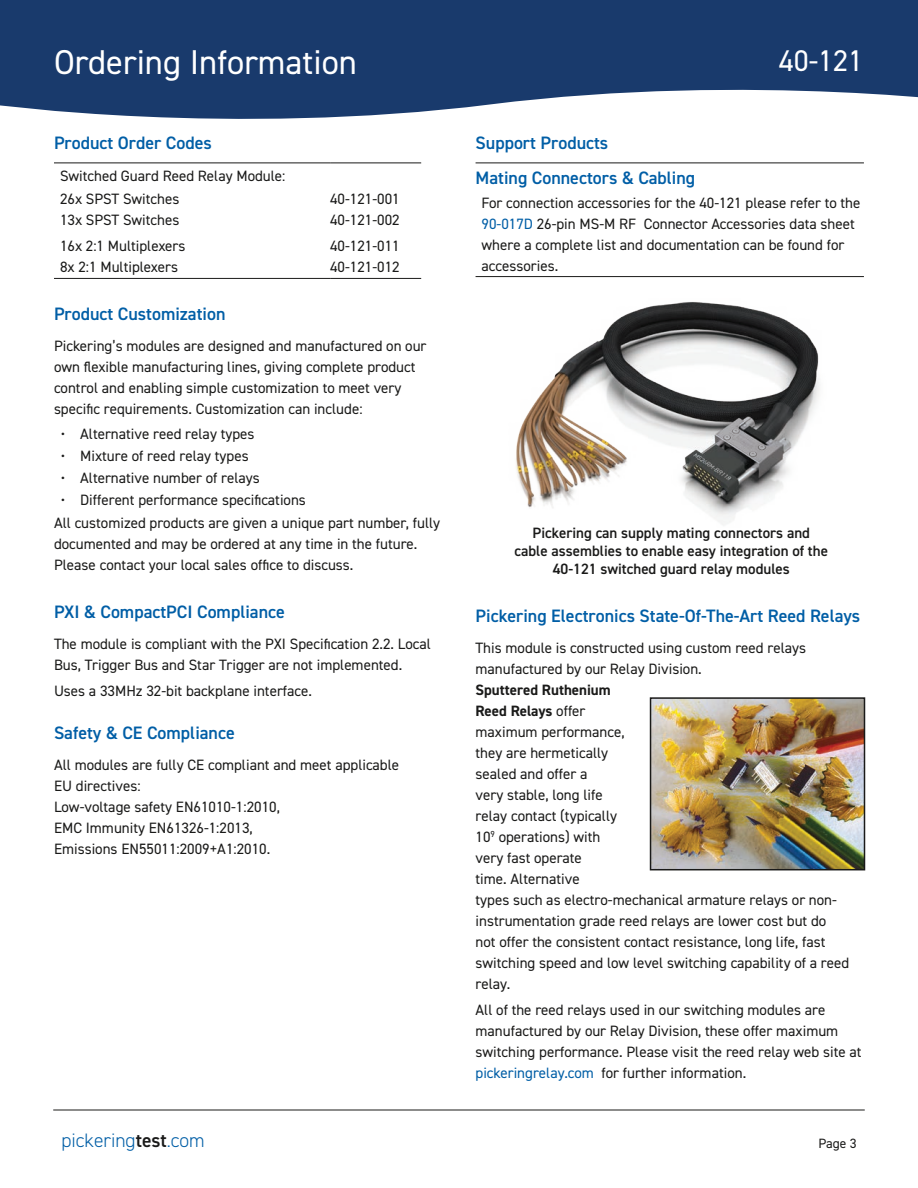
<style>
.page{position:relative;width:918px;height:1188px;background:#fff}
.page>*{position:absolute;margin:0;border:0;box-sizing:border-box;transform-origin:0 0}
.t1{font:34.5px "DIN2014";color:#fff}
.t2{font:30px "DIN2014";color:#fff}
.t3{font:300 19.5px "DIN2014";color:#015ea6}
.Sub-Heading{font:600 18px "DIN2014";color:#015ea6}
.Para{font:15px/21px "DIN2014";color:#1a1a19}
.Order_Codes{font:15px/21px "DIN2014";color:#1a1a19}
.Figure_Title{font:600 15px/18px "DIN2014";color:#1a1a19;text-align:center}
.t4{font:13.5px "DIN2014";color:#1a1a19}
.s1{color:#015ea6}
.s2{font-weight:700}
.s3{font-weight:600;color:#1a1a19}
</style>
<div class="page">
<hr style="left:476px;top:163px;width:388px;height:1px;background:#1a1a19">
<hr style="left:476px;top:276px;width:388px;height:1px;background:#1a1a19">
<img style="left:653px;top:700px;width:209px;height:167px">
<div style="left:650px;top:697px;width:215px;height:173px;border:2px solid #1a1a19"></div>
<hr style="left:54px;top:163px;width:276px;height:1px;background:#1a1a19">
<hr style="left:330px;top:163px;width:91px;height:1px;background:#1a1a19">
<hr style="left:54px;top:278px;width:276px;height:1px;background:#1a1a19">
<hr style="left:330px;top:278px;width:91px;height:1px;background:#1a1a19">
<img style="left:516px;top:302px;width:304px;height:223px">
<svg style="left:0;top:80px;width:918px;height:39px;fill:#193a6c"></svg>
<div style="left:0;top:0;width:918px;height:80px;background:#193a6c"></div>
<hr style="left:53px;top:1110px;width:812px;height:1px;background:#1a1a19">
<h1 class="t1" style="left:54px;top:41px;width:304px">Ordering Information</h1>
<p class="Sub-Heading" style="left:54px;top:131px;width:159px">Product Order Codes</p>
<p class="Order_Codes" style="left:60px;top:165px;width:227px">Switched Guard Reed Relay Module:</p>
<p class="Order_Codes" style="left:60px;top:188px;width:121px">26x SPST Switches<br>13x SPST Switches</p>
<p class="Order_Codes" style="left:60px;top:235px;width:127px">16x 2:1 Multiplexers<br>8x 2:1 Multiplexers</p>
<p class="Order_Codes" style="left:330px;top:188px;width:71px">40-121-001<br>40-121-002</p>
<p class="Order_Codes" style="left:330px;top:235px;width:71px">40-121-011<br>40-121-012</p>
<p class="Sub-Heading" style="left:54px;top:302px;width:173px">Product Customization</p>
<p class="Para" style="left:54px;top:335px;width:374px">Pickering’s modules are designed and manufactured on our own flexible manufacturing lines, giving complete product control and enabling simple customization to meet very specific requirements. Customization can include:</p>
<p class="Para" style="left:61px;top:423px;width:195px">• Alternative reed relay types</p>
<p class="Para" style="left:61px;top:445px;width:189px">• Mixture of reed relay types</p>
<p class="Para" style="left:61px;top:467px;width:201px">• Alternative number of relays</p>
<p class="Para" style="left:61px;top:489px;width:247px">• Different performance specifications</p>
<p class="Para" style="left:54px;top:512px;width:388px">All customized products are given a unique part number, fully documented and may be ordered at any time in the future.<br>Please contact your local sales office to discuss.</p>
<p class="Sub-Heading" style="left:54px;top:600px;width:232px">PXI &amp; CompactPCI Compliance</p>
<p class="Para" style="left:54px;top:633px;width:378px">The module is compliant with the PXI Specification 2.2. Local<br>Bus, Trigger Bus and Star Trigger are not implemented.</p>
<p class="Para" style="left:54px;top:680px;width:260px">Uses a 33MHz 32-bit backplane interface.</p>
<p class="Sub-Heading" style="left:54px;top:721px;width:182px">Safety &amp; CE Compliance</p>
<p class="Para" style="left:54px;top:754px;width:347px">All modules are fully CE compliant and meet applicable EU directives:<br>Low-voltage safety EN61010-1:2010,<br>EMC Immunity EN61326-1:2013,<br>Emissions EN55011:2009+A1:2010.</p>
<h2 class="t2" style="left:779px;top:42px;width:86px">40-121</h2>
<p class="Sub-Heading" style="left:476px;top:131px;width:134px">Support Products</p>
<p class="Sub-Heading" style="left:476px;top:166px;width:221px">Mating Connectors &amp; Cabling</p>
<p class="Para" style="left:482px;top:192px;width:380px">For connection accessories for the 40-121 please refer to the <span class="s1">90-017D</span> 26-pin MS-M RF Connector Accessories data sheet where a complete list and documentation can be found for accessories.</p>
<p class="Figure_Title" style="left:515px;top:523px;width:315px">Pickering can supply mating connectors and cable assemblies to enable easy integration of the<br>40-121 switched guard relay modules</p>
<p class="Sub-Heading" style="left:476px;top:604px;width:386px">Pickering Electronics State-Of-The-Art Reed Relays</p>
<p class="Para" style="left:476px;top:637px;width:375px">This module is constructed using custom reed relays manufactured by our Relay Division.<br><span class="s2">Sputtered Ruthenium<br>Reed Relays</span> offer<br>maximum performance,<br>they are hermetically<br>sealed and offer a<br>very stable, long life<br>relay contact (typically<br>10<sup>9</sup> operations) with<br>very fast operate<br>time. Alternative<br>types such as electro-mechanical armature relays or non&shy;instrumentation grade reed relays are lower cost but do not offer the consistent contact resistance, long life, fast switching speed and low level switching capability of a reed relay.</p>
<p class="Para" style="left:476px;top:999px;width:388px">All of the reed relays used in our switching modules are manufactured by our Relay Division, these offer maximum switching performance. Please visit the reed relay web site at <span class="s1">pickeringrelay.com</span> for further information.</p>
<h3 class="t3" style="left:62px;top:1129px;width:145px">pickering<span class="s3">test</span>.com</h3>
<p class="t4" style="left:818px;top:1135px;width:40px">Page 3</p>
</div>
